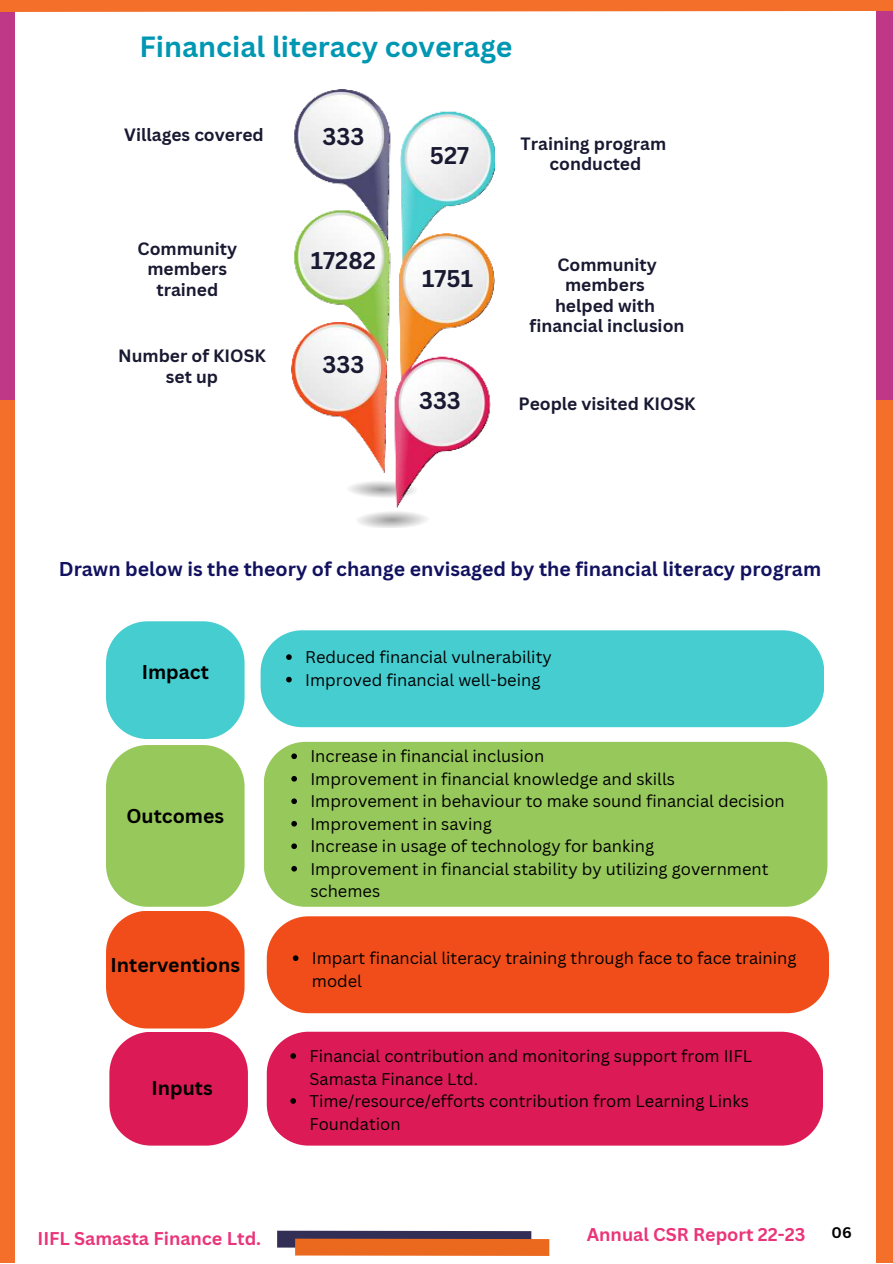
<style>
.page{position:relative;width:893px;height:1264px;background:#fff}
.page>*{position:absolute;margin:0;border:0;box-sizing:border-box;transform-origin:0 0}
.t1{font:700 28.5px "Canva Sans";color:#0097b2}
.t2{font:700 23.55px "Canva Sans";color:#191932}
.t3{font:700 19.5px "Canva Sans";color:#111160}
.t4{font:700 19.5px "Canva Sans";color:#000}
.t5{font:700 18px "Canva Sans";color:#ea357a}
.t6{font:700 17.4px/20.4px "Canva Sans";color:#191932;text-align:center}
.t7{font:16.5px/22.5px "Canva Sans";color:#000}
.t8{font:700 15px "Canva Sans";color:#000}
</style>
<div class="page">
<div style="left:277px;top:1230px;width:254px;height:17px;background:#322e56"></div>
<div style="left:295px;top:1238px;width:254px;height:17px;background:#eb681f"></div>
<img style="left:292px;top:89px;width:202px;height:439px">
<div style="left:260px;top:630px;width:563px;height:97px;background:#46cdd0;border-radius:42px"></div>
<div style="left:106px;top:621px;width:138px;height:118px;background:#46cdd0;border-radius:42px"></div>
<div style="left:264px;top:742px;width:563px;height:164px;background:#97c85b"></div>
<div style="left:106px;top:745px;width:138px;height:161px;background:#97c85b;border-radius:42px"></div>
<div style="left:267px;top:916px;width:562px;height:97px;background:#f14d1a;border-radius:42px"></div>
<div style="left:106px;top:910px;width:138px;height:118px;background:#f14d1a;border-radius:42px"></div>
<div style="left:267px;top:1031px;width:555px;height:114px;background:#dc1b56;border-radius:42px"></div>
<div style="left:109px;top:1031px;width:139px;height:114px;background:#dc1b56;border-radius:42px"></div>
<svg style="left:290px;top:1053px;width:6px;height:5px"></svg>
<svg style="left:290px;top:1098px;width:6px;height:5px"></svg>
<svg style="left:293px;top:955px;width:5px;height:6px"></svg>
<svg style="left:291px;top:753px;width:6px;height:6px"></svg>
<svg style="left:291px;top:776px;width:6px;height:5px"></svg>
<svg style="left:291px;top:798px;width:6px;height:6px"></svg>
<svg style="left:291px;top:821px;width:6px;height:5px"></svg>
<svg style="left:291px;top:843px;width:6px;height:6px"></svg>
<svg style="left:291px;top:866px;width:6px;height:5px"></svg>
<svg style="left:286px;top:654px;width:6px;height:6px"></svg>
<svg style="left:286px;top:676px;width:6px;height:6px"></svg>
<div style="left:876px;top:397px;width:16px;height:865px;background:#f36f2a"></div>
<div style="left:876px;top:0;width:16px;height:399px;background:#bf3887"></div>
<div style="left:0;top:397px;width:15px;height:865px;background:#f36f2a"></div>
<div style="left:0;top:0;width:15px;height:399px;background:#bf3887"></div>
<svg style="left:0;top:0;width:892px;height:12px;background:#f37433"></svg>
<h1 class="t1" style="left:139px;top:29px;width:374px">Financial literacy coverage</h1>
<p class="t6" style="left:124px;top:125px;width:141px">Villages covered</p>
<p class="t6" style="left:137px;top:239px;width:101px">Community members trained</p>
<p class="t6" style="left:118px;top:346px;width:149px">Number of KIOSK set up</p>
<h2 class="t2" style="left:322px;top:122px;width:43px">333</h2>
<p class="t6" style="left:520px;top:133px;width:147px">Training program conducted</p>
<h2 class="t2" style="left:430px;top:141px;width:41px">527</h2>
<h2 class="t2" style="left:311px;top:246px;width:67px">17282</h2>
<h2 class="t2" style="left:322px;top:350px;width:43px">333</h2>
<h2 class="t2" style="left:422px;top:264px;width:52px">1751</h2>
<h2 class="t2" style="left:419px;top:387px;width:43px">333</h2>
<p class="t6" style="left:529px;top:254px;width:156px">Community members<br>helped with financial inclusion</p>
<p class="t6" style="left:518px;top:394px;width:179px">People visited KIOSK</p>
<p class="t3" style="left:59px;top:557px;width:763px">Drawn below is the theory of change envisaged by the financial literacy program</p>
<p class="t4" style="left:142px;top:660px;width:69px">Impact</p>
<p class="t4" style="left:126px;top:804px;width:99px">Outcomes</p>
<p class="t4" style="left:111px;top:953px;width:131px">Interventions</p>
<p class="t4" style="left:151px;top:1076px;width:63px">Inputs</p>
<p class="t7" style="left:305px;top:646px;width:248px">Reduced financial vulnerability<br>Improved financial well-being</p>
<p class="t7" style="left:310px;top:745px;width:476px">Increase in financial inclusion<br>Improvement in financial knowledge and skills Improvement in behaviour to make sound financial decision Improvement in saving<br>Increase in usage of technology for banking<br>Improvement in financial stability by utilizing government schemes</p>
<p class="t7" style="left:312px;top:947px;width:486px">Impart financial literacy training through face to face training model</p>
<p class="t7" style="left:309px;top:1044px;width:444px">Financial contribution and monitoring support from IIFL Samasta Finance Ltd.<br>Time/resource/efforts contribution from Learning Links Foundation</p>
<p class="t5" style="left:37px;top:1227px;width:225px">IIFL Samasta Finance Ltd.</p>
<p class="t5" style="left:586px;top:1223px;width:220px">Annual CSR Report 22-23</p>
<p class="t8" style="left:831px;top:1223px;width:22px">06</p>
</div>
